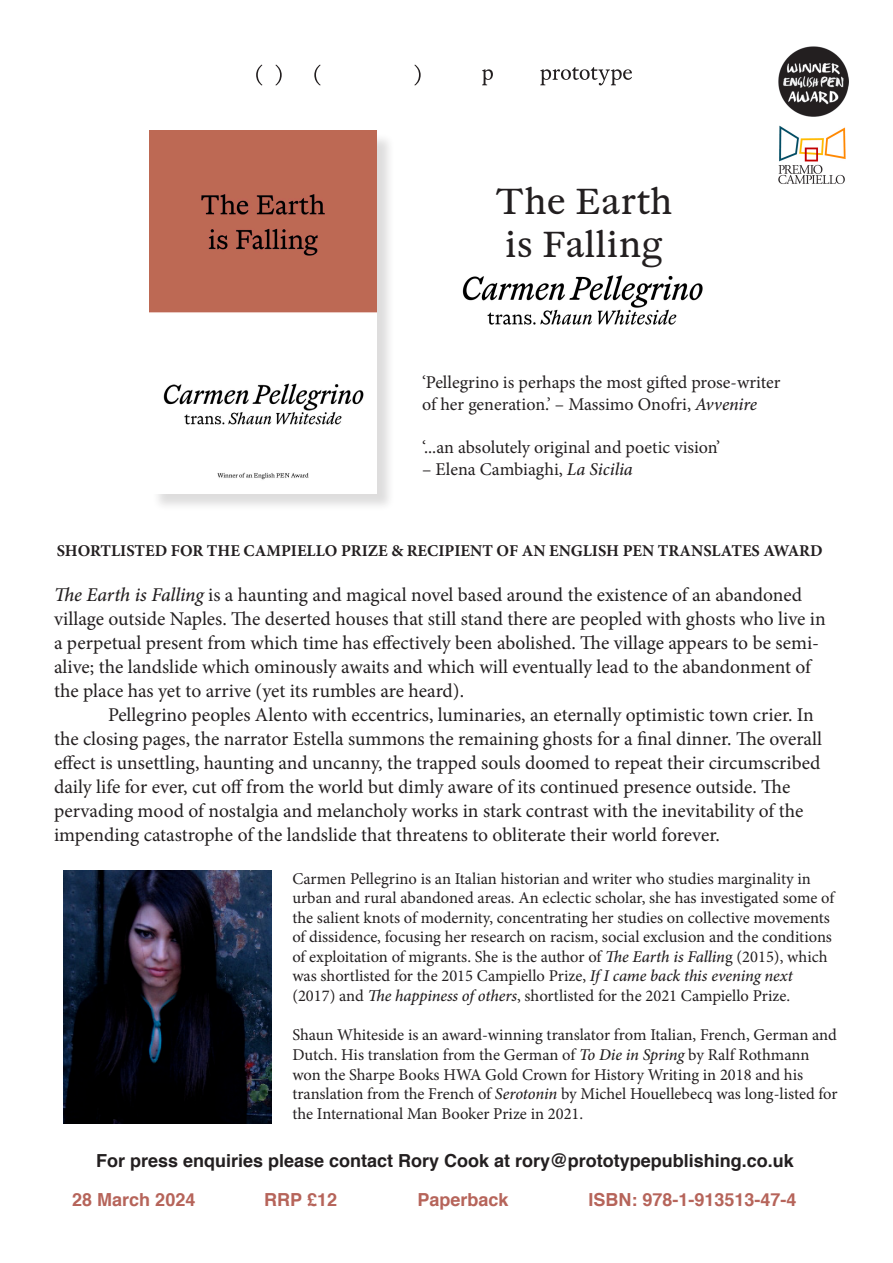
<style>
.page{position:relative;width:893px;height:1263px;background:#fff}
.page>*{position:absolute;margin:0;border:0;box-sizing:border-box;transform-origin:0 0}
.t1{font:36px "William Text Std";color:#231f20}
.t2{font:19.5px "Minion Pro";color:#231f20}
.t3{font:18px/21.6px "Minion Pro";color:#231f20}
.t4{font:700 18px "Helvetica";color:#231f20}
.t5{font:700 18px "Helvetica";color:#b6645a}
.t6{font:16.5px/19.5px "Minion Pro";letter-spacing:-.005em;color:#231f20}
.t7{font:700 16.5px "Minion Pro";color:#231f20}
.s1{font-weight:500;font-style:italic}
</style>
<div class="page">
<svg style="left:482px;top:69px;width:11px;height:16px"></svg>
<svg style="left:256px;top:65px;width:26px;height:21px"></svg>
<svg style="left:314px;top:65px;width:107px;height:21px"></svg>
<svg style="left:540px;top:67px;width:92px;height:18px"></svg>
<div style="left:152px;top:133px;width:244px;height:379px;background:#231f20;opacity:.15"></div>
<img style="left:149px;top:131px;width:228px;height:362px">
<img style="left:64px;top:871px;width:207px;height:252px">
<img style="left:462px;top:275px;width:241px;height:50px">
<img style="left:778px;top:46px;width:70px;height:70px">
<img style="left:778px;top:125px;width:68px;height:59px">
<p class="t1" style="left:495px;top:179px;width:179px">The Earth</p>
<p class="t1" style="left:505px;top:223px;width:159px">is Falling</p>
<p class="t3" style="left:422px;top:372px;width:360px">‘Pellegrino is perhaps the most gifted prose-writer of her generation.’ – Massimo Onofri, <span class="s1">Avvenire</span></p>
<p class="t3" style="left:422px;top:437px;width:300px">‘...an absolutely original and poetic vision’</p>
<p class="t3" style="left:422px;top:458px;width:212px">– Elena Cambiaghi, <span class="s1">La Sicilia</span></p>
<p class="t7" style="left:57px;top:539px;width:767px">SHORTLISTED FOR THE CAMPIELLO PRIZE &amp; RECIPIENT OF AN ENGLISH PEN TRANSLATES AWARD</p>
<p class="t2" style="left:54px;top:582px;width:750px"><span class="s1">The Earth is Falling</span> is a haunting and magical novel based around the existence of an abandoned</p>
<p class="t2" style="left:54px;top:606px;width:773px">village outside Naples. The deserted houses that still stand there are peopled with ghosts who live in</p>
<p class="t2" style="left:54px;top:630px;width:767px">a perpetual present from which time has effectively been abolished. The village appears to be semi-</p>
<p class="t2" style="left:54px;top:654px;width:758px">alive; the landslide which ominously awaits and which will eventually lead to the abandonment of</p>
<p class="t2" style="left:54px;top:678px;width:412px">the place has yet to arrive (yet its rumbles are heard).</p>
<p class="t2" style="left:108px;top:702px;width:707px">Pellegrino peoples Alento with eccentrics, luminaries, an eternally optimistic town crier. In</p>
<p class="t2" style="left:54px;top:726px;width:770px">the closing pages, the narrator Estella summons the remaining ghosts for a final dinner. The overall</p>
<p class="t2" style="left:54px;top:750px;width:768px">effect is unsettling, haunting and uncanny, the trapped souls doomed to repeat their circumscribed</p>
<p class="t2" style="left:54px;top:774px;width:738px">daily life for ever, cut off from the world but dimly aware of its continued presence outside. The</p>
<p class="t2" style="left:54px;top:798px;width:751px">pervading mood of nostalgia and melancholy works in stark contrast with the inevitability of the</p>
<p class="t2" style="left:54px;top:822px;width:667px">impending catastrophe of the landslide that threatens to obliterate their world forever.</p>
<p class="t6" style="left:292px;top:869px;width:544px">Carmen Pellegrino is an Italian historian and writer who studies marginality in urban and rural abandoned areas. An eclectic scholar, she has investigated some of the salient knots of modernity, concentrating her studies on collective movements of dissidence, focusing her research on racism, social exclusion and the conditions of exploitation of migrants. She is the author of <span class="s1">The Earth is Fallin</span>g (2015), which was shortlisted for the 2015 Campiello Prize, <span class="s1">If I came back this evening next </span>(2017) and <span class="s1">The happiness of others</span>, shortlisted for the 2021 Campiello Prize.</p>
<p class="t6" style="left:292px;top:1025px;width:547px">Shaun Whiteside is an award-winning translator from Italian, French, German and Dutch. His translation from the German of <span class="s1">To Die in Spring</span> by Ralf Rothmann won the Sharpe Books HWA Gold Crown for History Writing in 2018 and his translation from the French of <span class="s1">Serotonin</span> by Michel Houellebecq was long-listed for the International Man Booker Prize in 2021.</p>
<p class="t4" style="left:96px;top:1146px;width:699px">For press enquiries please contact Rory Cook at rory@prototypepublishing.co.uk</p>
<p class="t5" style="left:72px;top:1185px;width:125px">28 March 2024</p>
<p class="t5" style="left:264px;top:1185px;width:74px">RRP £12</p>
<p class="t5" style="left:417px;top:1185px;width:93px">Paperback</p>
<p class="t5" style="left:588px;top:1185px;width:210px">ISBN: 978-1-913513-47-4</p>
</div>
